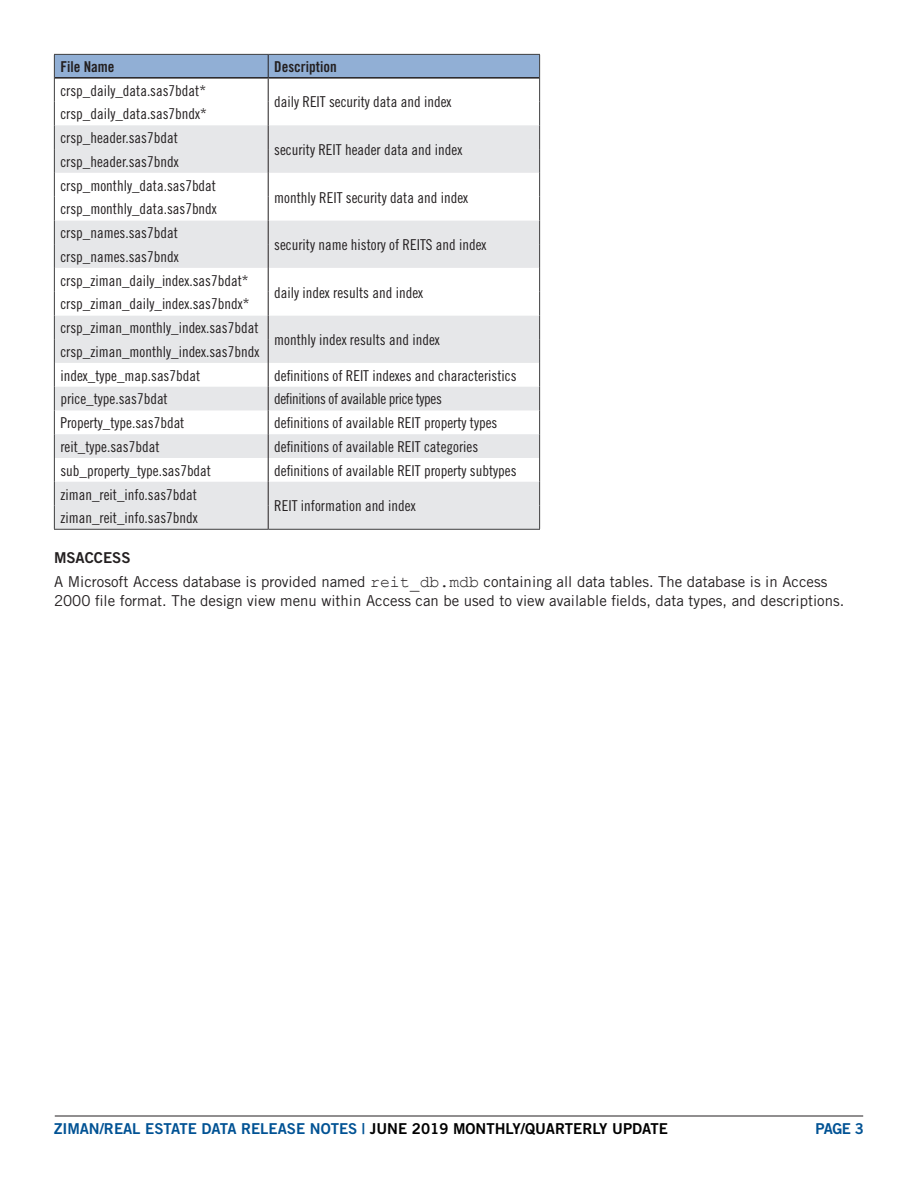
<style>
.page{position:relative;width:918px;height:1188px;background:#fff}
.page>*{position:absolute;margin:0;border:0;box-sizing:border-box;transform-origin:0 0}
.Table_Content{font:15px "Trade Gothic Cond Eighteen";color:#231f20}
.t1{font:15px/19.5px "Trade Gothic";color:#231f20}
.t2{font:15px "Trade Gothic Bold Two";color:#005294}
.Table_Content-2{font:15px "Trade Gothic Cond Eighteen";letter-spacing:-.025em;color:#231f20}
.t3{font:15px "Trade Gothic Bold Two";color:#000}
.Table_Header{font:15px "Trade Gothic Bold Cond Twenty";color:#231f20}
.Heading_3{font:15px "Trade Gothic Bold Two";color:#231f20}
.s1{font-family:"Courier New";font-size:16.5px}
.s2{color:#000}
</style>
<div class="page">
<hr style="left:55px;top:1116px;width:808px;height:1px;background:#231f20">
<hr style="left:54px;top:529px;width:214px;height:1px;background:#3e3e3f">
<hr style="left:268px;top:529px;width:272px;height:1px;background:#3e3e3f">
<svg style="left:54px;top:54px;width:486px;height:475px"></svg>
<hr style="left:55px;top:77px;width:213px;height:2px;background:#231f20">
<hr style="left:268px;top:77px;width:271px;height:2px;background:#231f20">
<p class="Table_Header" style="left:60px;top:57px;width:56px">File Name</p>
<p class="Table_Header" style="left:274px;top:57px;width:64px">Description</p>
<p class="Table_Content" style="left:60px;top:81px;width:147px">crsp_daily_data.sas7bdat*</p>
<p class="Table_Content" style="left:274px;top:93px;width:179px">daily REIT security data and index</p>
<p class="Table_Content" style="left:60px;top:105px;width:148px">crsp_daily_data.sas7bndx*</p>
<p class="Table_Content" style="left:60px;top:129px;width:119px">crsp_header.sas7bdat</p>
<p class="Table_Content" style="left:274px;top:141px;width:190px">security REIT header data and index</p>
<p class="Table_Content" style="left:60px;top:153px;width:120px">crsp_header.sas7bndx</p>
<p class="Table_Content" style="left:60px;top:176px;width:157px">crsp_monthly_data.sas7bdat</p>
<p class="Table_Content" style="left:274px;top:188px;width:196px">monthly REIT security data and index</p>
<p class="Table_Content" style="left:60px;top:200px;width:158px">crsp_monthly_data.sas7bndx</p>
<p class="Table_Content" style="left:60px;top:224px;width:119px">crsp_names.sas7bdat</p>
<p class="Table_Content" style="left:274px;top:236px;width:214px">security name history of REITS and index</p>
<p class="Table_Content" style="left:60px;top:248px;width:120px">crsp_names.sas7bndx</p>
<p class="Table_Content" style="left:60px;top:271px;width:190px">crsp_ziman_daily_index.sas7bdat*</p>
<p class="Table_Content" style="left:274px;top:283px;width:151px">daily index results and index</p>
<p class="Table_Content" style="left:60px;top:295px;width:191px">crsp_ziman_daily_index.sas7bndx*</p>
<p class="Table_Content" style="left:60px;top:319px;width:200px">crsp_ziman_monthly_index.sas7bdat</p>
<p class="Table_Content" style="left:274px;top:331px;width:167px">monthly index results and index</p>
<p class="Table_Content" style="left:60px;top:343px;width:201px">crsp_ziman_monthly_index.sas7bndx</p>
<p class="Table_Content" style="left:60px;top:366px;width:141px">index_type_map.sas7bdat</p>
<p class="Table_Content" style="left:274px;top:366px;width:244px">definitions of REIT indexes and characteristics</p>
<p class="Table_Content" style="left:60px;top:390px;width:109px">price_type.sas7bdat</p>
<p class="Table_Content-2" style="left:274px;top:390px;width:169px">definitions of available price types</p>
<p class="Table_Content" style="left:60px;top:414px;width:126px">Property_type.sas7bdat</p>
<p class="Table_Content" style="left:274px;top:414px;width:225px">definitions of available REIT property types</p>
<p class="Table_Content" style="left:60px;top:438px;width:101px">reit_type.sas7bdat</p>
<p class="Table_Content" style="left:274px;top:438px;width:206px">definitions of available REIT categories</p>
<p class="Table_Content" style="left:60px;top:462px;width:152px">sub_property_type.sas7bdat</p>
<p class="Table_Content" style="left:274px;top:462px;width:244px">definitions of available REIT property subtypes</p>
<p class="Table_Content" style="left:60px;top:485px;width:138px">ziman_reit_info.sas7bdat</p>
<p class="Table_Content" style="left:274px;top:497px;width:143px">REIT information and index</p>
<p class="Table_Content" style="left:60px;top:509px;width:139px">ziman_reit_info.sas7bndx</p>
<p class="Heading_3" style="left:54px;top:548px;width:78px">MSACCESS</p>
<p class="t1" style="left:54px;top:571px;width:792px">A Microsoft Access database is provided named <span class="s1">reit_db.mdb</span> containing all data tables. The database is in Access<br>2000 file format. The design view menu within Access can be used to view available fields, data types, and descriptions.</p>
<p class="t2" style="left:54px;top:1119px;width:334px">ZIMAN/REAL ESTATE DATA RELEASE NOTES | <span class="s2">JUNE</span></p>
<p class="t3" style="left:412px;top:1119px;width:64px">2019 MONTHLY</p>
<p class="t3" style="left:521px;top:1119px;width:25px">/QUARTERLY</p>
<p class="t3" style="left:612px;top:1119px;width:57px">UPDATE</p>
<p class="t2" style="left:816px;top:1119px;width:50px">PAGE 3</p>
</div>
